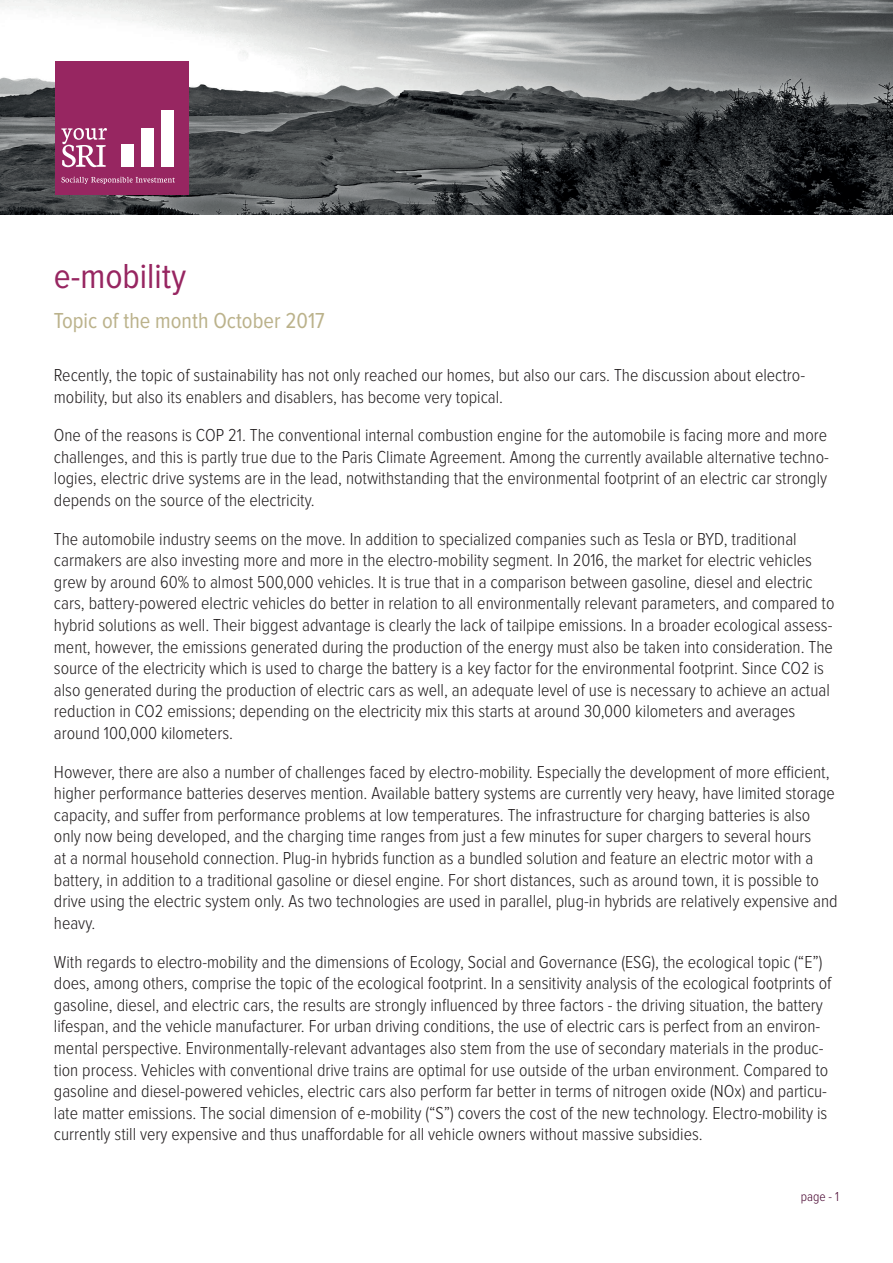
<style>
.page{position:relative;width:893px;height:1263px;background:#fff}
.page>*{position:absolute;margin:0;border:0;box-sizing:border-box;transform-origin:0 0}
.t1{font:36px "Proxima Nova Cond";color:#972661}
.t2{font:22.5px "Proxima Nova Cond";color:#bbb28b}
.t3{font:300 18px/21.6px "Proxima Nova Cond";color:#231f20}
.t4{font:300 13.5px "Proxima Nova Cond";color:#47042f}
</style>
<div class="page">
<img style="left:0;top:0;width:893px;height:215px">
<div style="left:56px;top:62px;width:133px;height:133px;background:#972661"></div>
<svg style="left:61px;top:177px;width:114px;height:7px"></svg>
<div style="left:121px;top:144px;width:12px;height:22px;background:#fff"></div>
<div style="left:141px;top:128px;width:13px;height:38px;background:#fff"></div>
<div style="left:162px;top:110px;width:12px;height:56px;background:#fff"></div>
<svg style="left:61px;top:128px;width:46px;height:39px"></svg>
<h1 class="t1" style="left:54px;top:260px;width:134px">e-mobility</h1>
<p class="t2" style="left:54px;top:310px;width:272px">Topic of the month October 2017</p>
<p class="t3" style="left:54px;top:365px;width:753px">Recently, the topic of sustainability has not only reached our homes, but also our cars. The discussion about electro&shy;mobility, but also its enablers and disablers, has become very topical.</p>
<p class="t3" style="left:54px;top:425px;width:776px;text-align:justify">One of the reasons is COP 21. The conventional internal combustion engine for the automobile is facing more and more challenges, and this is partly true due to the Paris Climate Agreement. Among the currently available alternative techno&shy;logies, electric drive systems are in the lead, notwithstanding that the environmental footprint of an electric car strongly depends on the source of the electricity.</p>
<p class="t3" style="left:54px;top:529px;width:782px">The automobile industry seems on the move. In addition to specialized companies such as Tesla or BYD, traditional carmakers are also investing more and more in the electro-mobility segment. In 2016, the market for electric vehicles grew by around 60% to almost 500,000 vehicles. It is true that in a comparison between gasoline, diesel and electric cars, battery-powered electric vehicles do better in relation to all environmentally relevant parameters, and compared to hybrid solutions as well. Their biggest advantage is clearly the lack of tailpipe emissions. In a broader ecological assess&shy;ment, however, the emissions generated during the production of the energy must also be taken into consideration. The source of the electricity which is used to charge the battery is a key factor for the environmental footprint. Since CO2 is also generated during the production of electric cars as well, an adequate level of use is necessary to achieve an actual reduction in CO2 emissions; depending on the electricity mix this starts at around 30,000 kilometers and averages around 100,000 kilometers.</p>
<p class="t3" style="left:54px;top:762px;width:785px">However, there are also a number of challenges faced by electro-mobility. Especially the development of more efficient, higher performance batteries deserves mention. Available battery systems are currently very heavy, have limited storage capacity, and suffer from performance problems at low temperatures. The infrastructure for charging batteries is also only now being developed, and the charging time ranges from just a few minutes for super chargers to several hours<br>at a normal household connection. Plug-in hybrids function as a bundled solution and feature an electric motor with a battery, in addition to a traditional gasoline or diesel engine. For short distances, such as around town, it is possible to drive using the electric system only. As two technologies are used in parallel, plug-in hybrids are relatively expensive and heavy.</p>
<p class="t3" style="left:54px;top:951px;width:779px">With regards to electro-mobility and the dimensions of Ecology, Social and Governance (ESG), the ecological topic (“E”) does, among others, comprise the topic of the ecological footprint. In a sensitivity analysis of the ecological footprints of gasoline, diesel, and electric cars, the results are strongly influenced by three factors - the driving situation, the battery lifespan, and the vehicle manufacturer. For urban driving conditions, the use of electric cars is perfect from an environ&shy;mental perspective. Environmentally-relevant advantages also stem from the use of secondary materials in the produc&shy;tion process. Vehicles with conventional drive trains are optimal for use outside of the urban environment. Compared to gasoline and diesel-powered vehicles, electric cars also perform far better in terms of nitrogen oxide (NOx) and particu&shy;late matter emissions. The social dimension of e-mobility (“S”) covers the cost of the new technology. Electro-mobility is currently still very expensive and thus unaffordable for all vehicle owners without massive subsidies.</p>
<p class="t4" style="left:801px;top:1191px;width:40px">page - 1</p>
</div>
